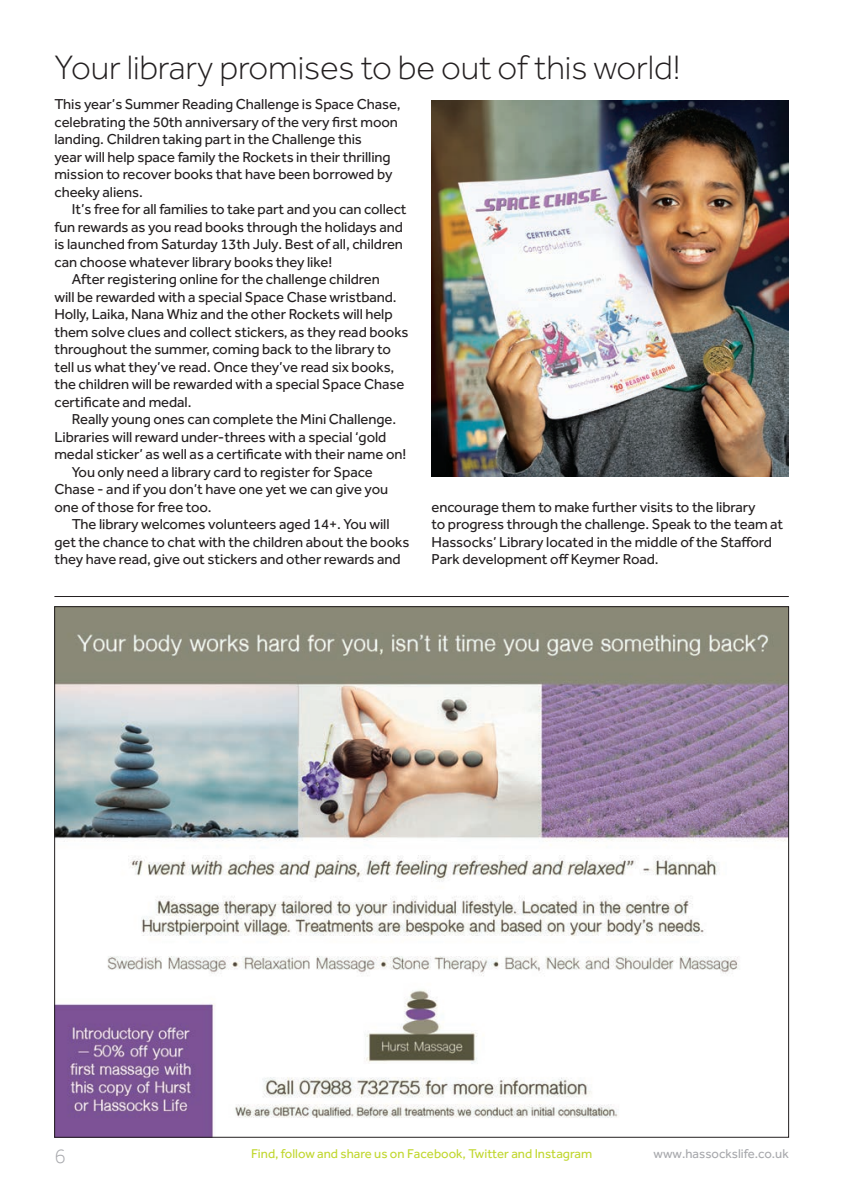
<style>
.page{position:relative;width:842px;height:1194px;background:#fff}
.page>*{position:absolute;margin:0;border:0;box-sizing:border-box;transform-origin:0 0}
.t1{font:300 35px "Effra";letter-spacing:-.005em;color:#231f20}
.t2{font:300 21px "Effra";color:#a8a9ad}
.t3{font:14.88px/17.5px "Effra";letter-spacing:-.005em;color:#231f20}
.t4{font:13.12px "Effra";color:#c1d72f}
.t5{font:13.12px "Effra";color:#a8a9ad}
</style>
<div class="page">
<img style="left:56px;top:608px;width:731px;height:527px">
<hr style="left:54px;top:596px;width:735px;height:1px;background:#231f20">
<img style="left:431px;top:101px;width:358px;height:376px">
<h1 class="t1" style="left:54px;top:48px;width:628px">Your library promises to be out of this world!</h1>
<p class="t3" style="left:54px;top:95px;width:348px">This year’s Summer Reading Challenge is Space Chase, celebrating the 50th anniversary of the very first moon landing. Children taking part in the Challenge this<br>year will help space family the Rockets in their thrilling mission to recover books that have been borrowed by cheeky aliens.</p>
<p class="t3" style="left:72px;top:200px;width:336px">It’s free for all families to take part and you can collect</p>
<p class="t3" style="left:54px;top:218px;width:350px">fun rewards as you read books through the holidays and</p>
<p class="t3" style="left:54px;top:235px;width:350px">is launched from Saturday 13th July. Best of all, children</p>
<p class="t3" style="left:54px;top:253px;width:279px">can choose whatever library books they like!</p>
<p class="t3" style="left:72px;top:270px;width:310px">After registering online for the challenge children</p>
<p class="t3" style="left:54px;top:288px;width:344px">will be rewarded with a special Space Chase wristband.</p>
<p class="t3" style="left:54px;top:305px;width:340px">Holly, Laika, Nana Whiz and the other Rockets will help</p>
<p class="t3" style="left:54px;top:323px;width:356px">them solve clues and collect stickers, as they read books</p>
<p class="t3" style="left:54px;top:340px;width:338px">throughout the summer, coming back to the library to</p>
<p class="t3" style="left:54px;top:358px;width:341px">tell us what they’ve read. Once they’ve read six books,</p>
<p class="t3" style="left:54px;top:375px;width:351px">the children will be rewarded with a special Space Chase</p>
<p class="t3" style="left:54px;top:393px;width:139px">certificate and medal.</p>
<p class="t3" style="left:72px;top:410px;width:326px">Really young ones can complete the Mini Challenge.</p>
<p class="t3" style="left:54px;top:428px;width:333px">Libraries will reward under-threes with a special ‘gold</p>
<p class="t3" style="left:54px;top:445px;width:353px">medal sticker’ as well as a certificate with their name on!</p>
<p class="t3" style="left:72px;top:462px;width:303px">You only need a library card to register for Space</p>
<p class="t3" style="left:54px;top:480px;width:335px">Chase - and if you don’t have one yet we can give you</p>
<p class="t3" style="left:54px;top:497px;width:159px">one of those for free too.</p>
<p class="t3" style="left:72px;top:515px;width:319px">The library welcomes volunteers aged 14+. You will</p>
<p class="t3" style="left:54px;top:532px;width:356px">get the chance to chat with the children about the books</p>
<p class="t3" style="left:54px;top:550px;width:348px">they have read, give out stickers and other rewards and</p>
<p class="t3" style="left:431px;top:497px;width:353px">encourage them to make further visits to the library<br>to progress through the challenge. Speak to the team at Hassocks’ Library located in the middle of the Stafford Park development off Keymer Road.</p>
<h2 class="t2" style="left:54px;top:1144px;width:13px">6</h2>
<p class="t4" style="left:251px;top:1145px;width:343px">Find, follow and share us on Facebook, Twitter and Instagram</p>
<p class="t5" style="left:653px;top:1145px;width:137px">www.hassockslife.co.uk</p>
</div>
